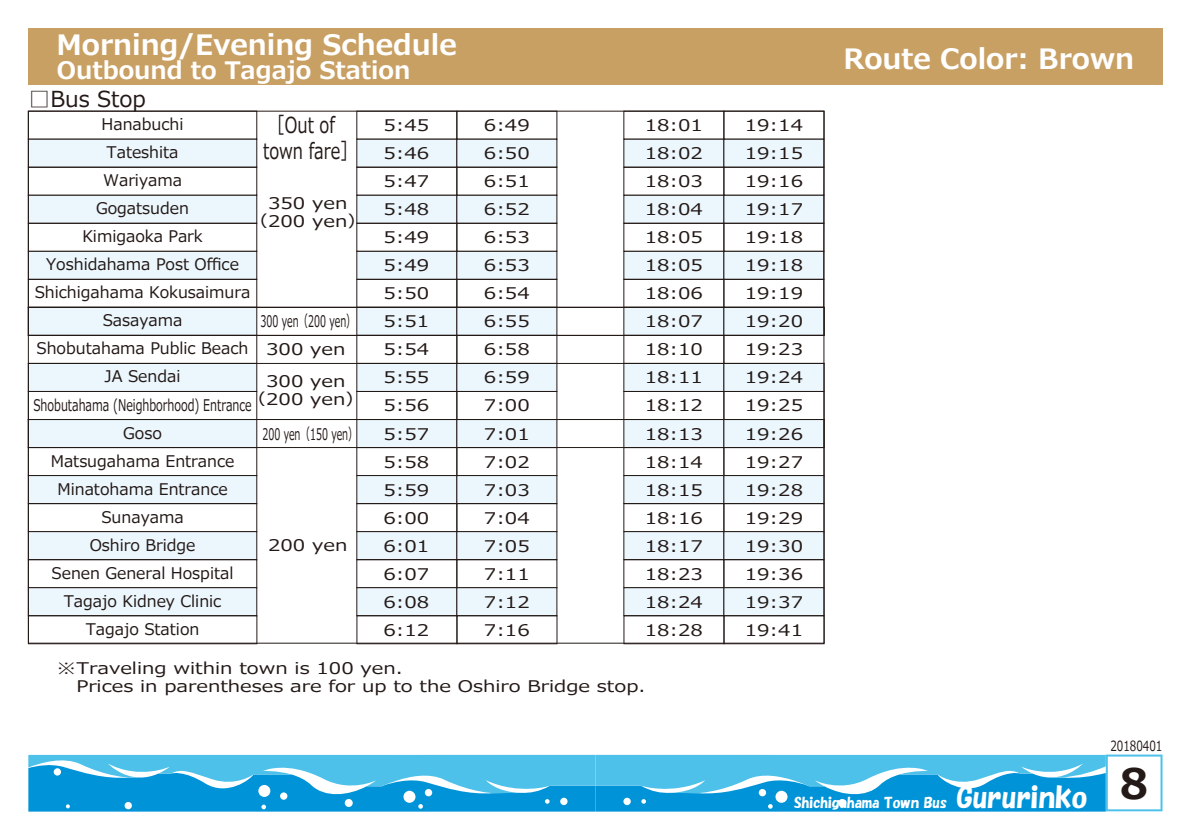
<style>
.page{position:relative;width:1191px;height:840px;background:#fff}
.page>*{position:absolute;margin:0;border:0;box-sizing:border-box;transform-origin:0 0}
.t1{font:700 42px "Meiryo";color:#231916}
.t2{font:700 28px "Meiryo";color:#fff}
.t3{font:700 24px "Meiryo";color:#fff}
.t4{font:22px/26px "Meiryo";color:#231916;scale:.75 1}
.t5{font:22px "Meiryo";color:#231916}
.t6{font:16px/28px "Meiryo";color:#231916;text-align:justify;scale:1.25 1}
.t7{font:16px/28px "Meiryo";color:#231916;text-align:center}
.t8{font:16px/28px "Meiryo";color:#231916;text-align:center;scale:.6 1}
.t9{font:14px "HGP Soei Kakupoptai";color:#fff}
.t10{font:14px "Meiryo";color:#231916;scale:.75 1}
.s1{font-size:28px}
</style>
<div class="page">
<div style="left:356px;top:139px;width:101px;height:29px;background:#ebf6fd"></div>
<div style="left:28px;top:139px;width:229px;height:29px;background:#ebf6fd"></div>
<div style="left:356px;top:167px;width:101px;height:29px;border:1px solid #231916"></div>
<div style="left:356px;top:195px;width:101px;height:29px;background:#ebf6fd;border:1px solid #231916"></div>
<div style="left:28px;top:167px;width:229px;height:29px;border:1px solid #231916"></div>
<div style="left:28px;top:195px;width:229px;height:29px;background:#ebf6fd;border:1px solid #231916"></div>
<div style="left:356px;top:223px;width:101px;height:29px;border:1px solid #231916"></div>
<div style="left:356px;top:251px;width:101px;height:29px;background:#ebf6fd;border:1px solid #231916"></div>
<div style="left:28px;top:223px;width:229px;height:29px;border:1px solid #231916"></div>
<div style="left:28px;top:251px;width:229px;height:29px;background:#ebf6fd;border:1px solid #231916"></div>
<div style="left:356px;top:279px;width:101px;height:29px;border:1px solid #231916"></div>
<div style="left:356px;top:307px;width:101px;height:29px;background:#ebf6fd"></div>
<div style="left:28px;top:279px;width:229px;height:29px;border:1px solid #231916"></div>
<div style="left:28px;top:307px;width:229px;height:29px;background:#ebf6fd"></div>
<div style="left:356px;top:363px;width:101px;height:29px;background:#ebf6fd"></div>
<div style="left:28px;top:363px;width:229px;height:29px;background:#ebf6fd"></div>
<div style="left:356px;top:391px;width:101px;height:29px;border:1px solid #231916"></div>
<div style="left:356px;top:419px;width:101px;height:29px;background:#ebf6fd"></div>
<div style="left:28px;top:391px;width:229px;height:29px;border:1px solid #231916"></div>
<div style="left:28px;top:419px;width:229px;height:29px;background:#ebf6fd"></div>
<div style="left:356px;top:475px;width:101px;height:29px;background:#ebf6fd;border:1px solid #231916"></div>
<div style="left:28px;top:475px;width:229px;height:29px;background:#ebf6fd;border:1px solid #231916"></div>
<div style="left:356px;top:503px;width:101px;height:29px;border:1px solid #231916"></div>
<div style="left:356px;top:531px;width:101px;height:29px;background:#ebf6fd;border:1px solid #231916"></div>
<div style="left:28px;top:503px;width:229px;height:29px;border:1px solid #231916"></div>
<div style="left:28px;top:531px;width:229px;height:29px;background:#ebf6fd;border:1px solid #231916"></div>
<div style="left:356px;top:559px;width:101px;height:29px;border:1px solid #231916"></div>
<div style="left:356px;top:587px;width:101px;height:29px;background:#ebf6fd;border:1px solid #231916"></div>
<div style="left:456px;top:139px;width:101px;height:29px;background:#ebf6fd"></div>
<div style="left:456px;top:167px;width:101px;height:29px;border:1px solid #231916"></div>
<div style="left:456px;top:195px;width:101px;height:29px;background:#ebf6fd;border:1px solid #231916"></div>
<div style="left:456px;top:223px;width:101px;height:29px;border:1px solid #231916"></div>
<div style="left:456px;top:251px;width:101px;height:29px;background:#ebf6fd;border:1px solid #231916"></div>
<div style="left:456px;top:279px;width:101px;height:29px;border:1px solid #231916"></div>
<div style="left:456px;top:307px;width:101px;height:29px;background:#ebf6fd;border:1px solid #231916"></div>
<div style="left:456px;top:363px;width:101px;height:29px;background:#ebf6fd"></div>
<div style="left:456px;top:391px;width:101px;height:29px;border:1px solid #231916"></div>
<div style="left:456px;top:419px;width:101px;height:29px;background:#ebf6fd;border:1px solid #231916"></div>
<div style="left:456px;top:475px;width:101px;height:29px;background:#ebf6fd;border:1px solid #231916"></div>
<div style="left:456px;top:503px;width:101px;height:29px;border:1px solid #231916"></div>
<div style="left:456px;top:531px;width:101px;height:29px;background:#ebf6fd;border:1px solid #231916"></div>
<div style="left:456px;top:559px;width:101px;height:29px;border:1px solid #231916"></div>
<div style="left:456px;top:587px;width:101px;height:29px;background:#ebf6fd;border:1px solid #231916"></div>
<div style="left:623px;top:139px;width:101px;height:29px;background:#ebf6fd"></div>
<div style="left:623px;top:167px;width:101px;height:29px;border:1px solid #231916"></div>
<div style="left:623px;top:195px;width:101px;height:29px;background:#ebf6fd;border:1px solid #231916"></div>
<div style="left:623px;top:223px;width:101px;height:29px;border:1px solid #231916"></div>
<div style="left:623px;top:251px;width:101px;height:29px;background:#ebf6fd;border:1px solid #231916"></div>
<div style="left:623px;top:279px;width:101px;height:29px;border:1px solid #231916"></div>
<div style="left:623px;top:307px;width:101px;height:29px;background:#ebf6fd"></div>
<div style="left:623px;top:363px;width:101px;height:29px;background:#ebf6fd"></div>
<div style="left:623px;top:391px;width:101px;height:29px;border:1px solid #231916"></div>
<div style="left:623px;top:419px;width:101px;height:29px;background:#ebf6fd"></div>
<div style="left:623px;top:475px;width:101px;height:29px;background:#ebf6fd;border:1px solid #231916"></div>
<div style="left:623px;top:503px;width:101px;height:29px;border:1px solid #231916"></div>
<div style="left:623px;top:531px;width:101px;height:29px;background:#ebf6fd;border:1px solid #231916"></div>
<div style="left:623px;top:559px;width:101px;height:29px;border:1px solid #231916"></div>
<div style="left:623px;top:587px;width:101px;height:29px;background:#ebf6fd;border:1px solid #231916"></div>
<div style="left:723px;top:111px;width:101px;height:29px;border:1px solid #231916"></div>
<div style="left:723px;top:139px;width:101px;height:29px;background:#ebf6fd"></div>
<div style="left:723px;top:167px;width:101px;height:29px;border:1px solid #231916"></div>
<div style="left:723px;top:195px;width:101px;height:29px;background:#ebf6fd;border:1px solid #231916"></div>
<div style="left:723px;top:223px;width:101px;height:29px;border:1px solid #231916"></div>
<div style="left:723px;top:251px;width:101px;height:29px;background:#ebf6fd;border:1px solid #231916"></div>
<div style="left:723px;top:279px;width:101px;height:29px;border:1px solid #231916"></div>
<div style="left:723px;top:307px;width:101px;height:29px;background:#ebf6fd;border:1px solid #231916"></div>
<div style="left:723px;top:363px;width:101px;height:29px;background:#ebf6fd;border:1px solid #231916"></div>
<div style="left:723px;top:391px;width:101px;height:29px;border:1px solid #231916"></div>
<div style="left:723px;top:419px;width:101px;height:29px;background:#ebf6fd;border:1px solid #231916"></div>
<div style="left:723px;top:475px;width:101px;height:29px;background:#ebf6fd;border:1px solid #231916"></div>
<div style="left:723px;top:503px;width:101px;height:29px;border:1px solid #231916"></div>
<div style="left:723px;top:531px;width:101px;height:29px;background:#ebf6fd;border:1px solid #231916"></div>
<div style="left:723px;top:559px;width:101px;height:29px;border:1px solid #231916"></div>
<div style="left:723px;top:587px;width:101px;height:29px;background:#ebf6fd;border:1px solid #231916"></div>
<div style="left:28px;top:559px;width:229px;height:29px;border:1px solid #231916"></div>
<div style="left:28px;top:587px;width:229px;height:29px;background:#ebf6fd;border:1px solid #231916"></div>
<div style="left:356px;top:615px;width:101px;height:29px;border:1px solid #231916"></div>
<div style="left:456px;top:615px;width:101px;height:29px;border:1px solid #231916"></div>
<div style="left:623px;top:615px;width:101px;height:29px;border:1px solid #231916"></div>
<div style="left:723px;top:615px;width:101px;height:29px;border:1px solid #231916"></div>
<div style="left:28px;top:615px;width:229px;height:29px;border:1px solid #231916"></div>
<div style="left:28px;top:307px;width:796px;height:29px;border:1px solid #231916"></div>
<div style="left:28px;top:111px;width:796px;height:197px;border:1px solid #231916"></div>
<div style="left:28px;top:363px;width:796px;height:57px;border:1px solid #231916"></div>
<div style="left:28px;top:419px;width:796px;height:29px;border:1px solid #231916"></div>
<div style="left:28px;top:28px;width:1134px;height:57px;background:#c9a063"></div>
<svg style="left:28px;top:754px;width:1134px;height:57px;background:#44b5e4"></svg>
<p class="t2" style="left:56px;top:25px;width:402px">Morning/Evening Schedule</p>
<p class="t3" style="left:57px;top:54px;width:355px">Outbound to Tagajo Station</p>
<p class="t5" style="left:28px;top:84px;width:119px">□Bus Stop</p>
<p class="t4" style="left:263px;top:113px;width:126px">［Out of town fare］</p>
<p class="t7" style="left:34px;top:111px;width:219px">Hanabuchi<br>Tateshita<br>Wariyama<br>Gogatsuden<br>Kimigaoka Park<br>Yoshidahama Post Office<br>Shichigahama Kokusaimura<br>Sasayama<br>Shobutahama Public Beach<br>JA Sendai<br>Shobutahama (Neighborhood) Entrance<br>Goso<br>Matsugahama Entrance<br>Minatohama Entrance<br>Sunayama<br>Oshiro Bridge<br>Senen General Hospital<br>Tagajo Kidney Clinic<br>Tagajo Station</p>
<p class="t6" style="left:383px;top:112px;width:38px">5:45<br>5:46<br>5:47<br>5:48<br>5:49<br>5:49<br>5:50<br>5:51<br>5:54<br>5:55<br>5:56<br>5:57<br>5:58<br>5:59<br>6:00<br>6:01<br>6:07<br>6:08<br>6:12</p>
<p class="t6" style="left:484px;top:112px;width:38px">6:49<br>6:50<br>6:51<br>6:52<br>6:53<br>6:53<br>6:54<br>6:55<br>6:58<br>6:59<br>7:00<br>7:01<br>7:02<br>7:03<br>7:04<br>7:05<br>7:11<br>7:12<br>7:16</p>
<p class="t6" style="left:645px;top:112px;width:48px">18:01<br>18:02<br>18:03<br>18:04<br>18:05<br>18:05<br>18:06<br>18:07<br>18:10<br>18:11<br>18:12<br>18:13<br>18:14<br>18:15<br>18:16<br>18:17<br>18:23<br>18:24<br>18:28</p>
<p class="t6" style="left:745px;top:112px;width:48px">19:14<br>19:15<br>19:16<br>19:17<br>19:18<br>19:18<br>19:19<br>19:20<br>19:23<br>19:24<br>19:25<br>19:26<br>19:27<br>19:28<br>19:29<br>19:30<br>19:36<br>19:37<br>19:41</p>
<p class="t6" style="left:248px;top:195px;width:97px;line-height:18px;text-align:center">350 yen（200 yen）</p>
<p class="t8" style="left:260px;top:308px;width:160px">300 yen（200 yen）<br>300 yen</p>
<p class="t6" style="left:246px;top:373px;width:97px;line-height:18px;text-align:center">300 yen（200 yen）</p>
<p class="t8" style="left:262px;top:420px;width:160px">200 yen（150 yen）</p>
<p class="t6" style="left:268px;top:531px;width:65px">200 yen</p>
<p class="t6" style="left:56px;top:659px;width:473px;line-height:18px">※Traveling within town is 100 yen.<br>　Prices in parentheses are for up to the Oshiro Bridge stop.</p>
<p class="t2" style="left:843px;top:39px;width:292px">Route Color: Brown</p>
<p class="t10" style="left:1110px;top:735px;width:71px">20180401</p>
<p class="t9" style="left:793px;top:795px;width:314px">Shichigahama Town Bus　<span class="s1">Gururinko　</span></p>
<p class="t1" style="left:1120px;top:753px;width:30px">8</p>
</div>
